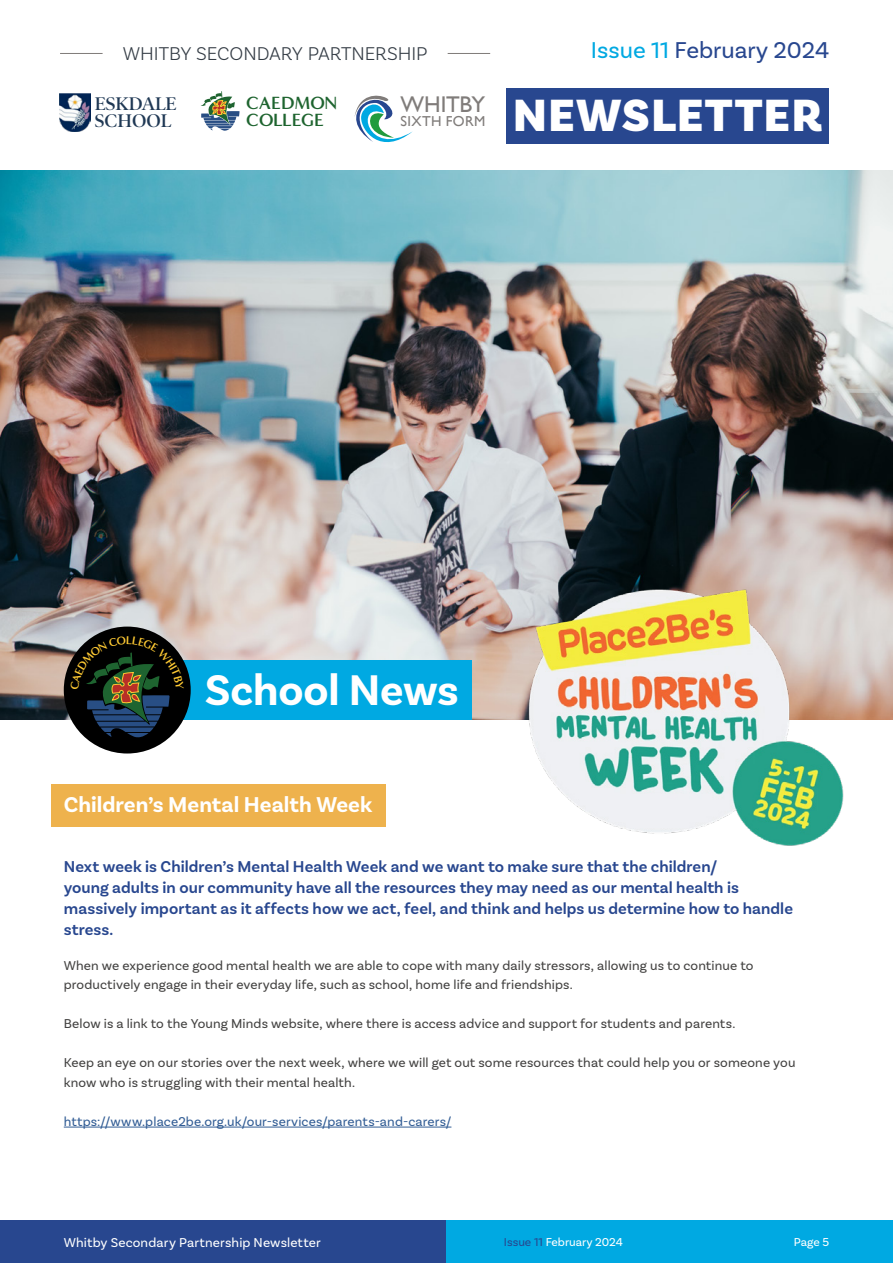
<style>
.page{position:relative;width:893px;height:1263px;background:#fff}
.page>*{position:absolute;margin:0;border:0;box-sizing:border-box;transform-origin:0 0}
.t1{font:900 47.4px "Basic Sans";letter-spacing:.03em;color:#fff}
.Big_Blue_Box_Heading{font:700 45px "Basic Sans";letter-spacing:-.005em;color:#fff}
.t2{font:24px "Basic Sans";color:#28478f}
.t3{font:22.8px "Gill Sans";letter-spacing:-.015em;color:#807c7a}
.Subheading_yellow{font:700 22.5px "Basic Sans";color:#fff}
.t4{font:300 19.5px "Basic Sans";letter-spacing:-.005em;color:#343c45}
.t5{font:600 18.45px/17.4px "Poynter OS Disp";color:#1f3854}
.t6{font:700 18.15px/17px "Minerva Modern";letter-spacing:-.005em;color:#1e642f}
._1st_para{font:600 16.5px/21px "Basic Sans";letter-spacing:.005em;color:#28478f}
.t7{font:14.4px "Gill Sans";letter-spacing:.025em;color:#807c7a}
.Body{font:13.5px/19.5px "Basic Sans";letter-spacing:.01em;color:#434241}
.Body-2{font:13.5px "Basic Sans";letter-spacing:.01em;color:#325d95}
.t8{font:13.5px "Basic Sans";letter-spacing:.01em;color:#fff}
.t9{font:12px "Basic Sans";color:#fff}
.s1{color:#00a9e2}
.s2{color:#28478f}
</style>
<div class="page">
<svg style="left:201px;top:91px;width:39px;height:40px"></svg>
<svg style="left:354px;top:95px;width:59px;height:48px"></svg>
<img style="left:60px;top:93px;width:31px;height:39px">
<div style="left:507px;top:88px;width:322px;height:55px;background:#28478f"></div>
<hr style="left:60px;top:53px;width:43px;height:1px;background:#807c7a">
<hr style="left:448px;top:53px;width:42px;height:1px;background:#807c7a">
<img style="left:0;top:170px;width:893px;height:550px">
<div style="left:51px;top:784px;width:334px;height:42px;background:#eeb24d"></div>
<hr style="left:64px;top:1127px;width:387px;height:1px;background:#325d95">
<img style="left:500px;top:586px;width:372px;height:260px">
<div style="left:0;top:1220px;width:446px;height:43px;background:#28478f"></div>
<div style="left:446px;top:1220px;width:447px;height:43px;background:#00a9e2"></div>
<div style="left:175px;top:660px;width:297px;height:60px;background:#00a9e2"></div>
<div style="left:64px;top:627px;width:127px;height:126px;background:#000;border-radius:50%"></div>
<svg style="left:70px;top:636px;width:114px;height:101px"></svg>
<h3 class="t4" style="left:123px;top:42px;width:306px">WHITBY SECONDARY PARTNERSHIP</h3>
<h3 class="t2" style="left:591px;top:36px;width:240px"><span class="s1">Issue 11</span> February 2024</h3>
<h3 class="t6" style="left:246px;top:95px;width:92px">CAEDMON<br>COLLEGE</h3>
<h3 class="t3" style="left:401px;top:91px;width:86px">WHITBY</h3>
<h3 class="t5" style="left:95px;top:95px;width:83px">ESKDALE<br>SCHOOL</h3>
<h1 class="t1" style="left:513px;top:87px;width:311px">NEWSLETTER</h1>
<p class="t7" style="left:401px;top:113px;width:86px">SIXTH FORM</p>
<p class="Big_Blue_Box_Heading" style="left:205px;top:663px;width:256px">School News</p>
<p class="Subheading_yellow" style="left:64px;top:791px;width:310px">Children’s Mental Health Week</p>
<p class="_1st_para" style="left:64px;top:856px;width:731px">Next week is Children’s Mental Health Week and we want to make sure that the children/<br>young adults in our community have all the resources they may need as our mental health is massively important as it affects how we act, feel, and think and helps us determine how to handle stress.</p>
<p class="Body" style="left:64px;top:955px;width:691px">When we experience good mental health we are able to cope with many daily stressors, allowing us to continue to productively engage in their everyday life, such as school, home life and friendships.</p>
<p class="Body" style="left:64px;top:1014px;width:673px">Below is a link to the Young Minds website, where there is access advice and support for students and parents.</p>
<p class="Body" style="left:64px;top:1053px;width:733px">Keep an eye on our stories over the next week, where we will get out some resources that could help you or someone you know who is struggling with their mental health.</p>
<p class="Body-2" style="left:64px;top:1113px;width:389px">https://www.place2be.org.uk/our-services/parents-and-carers/</p>
<p class="t8" style="left:64px;top:1234px;width:259px">Whitby Secondary Partnership Newsletter</p>
<p class="t9" style="left:504px;top:1234px;width:121px"><span class="s2">Issue 11</span> February 2024</p>
<p class="t9" style="left:794px;top:1234px;width:37px">Page 5</p>
</div>
